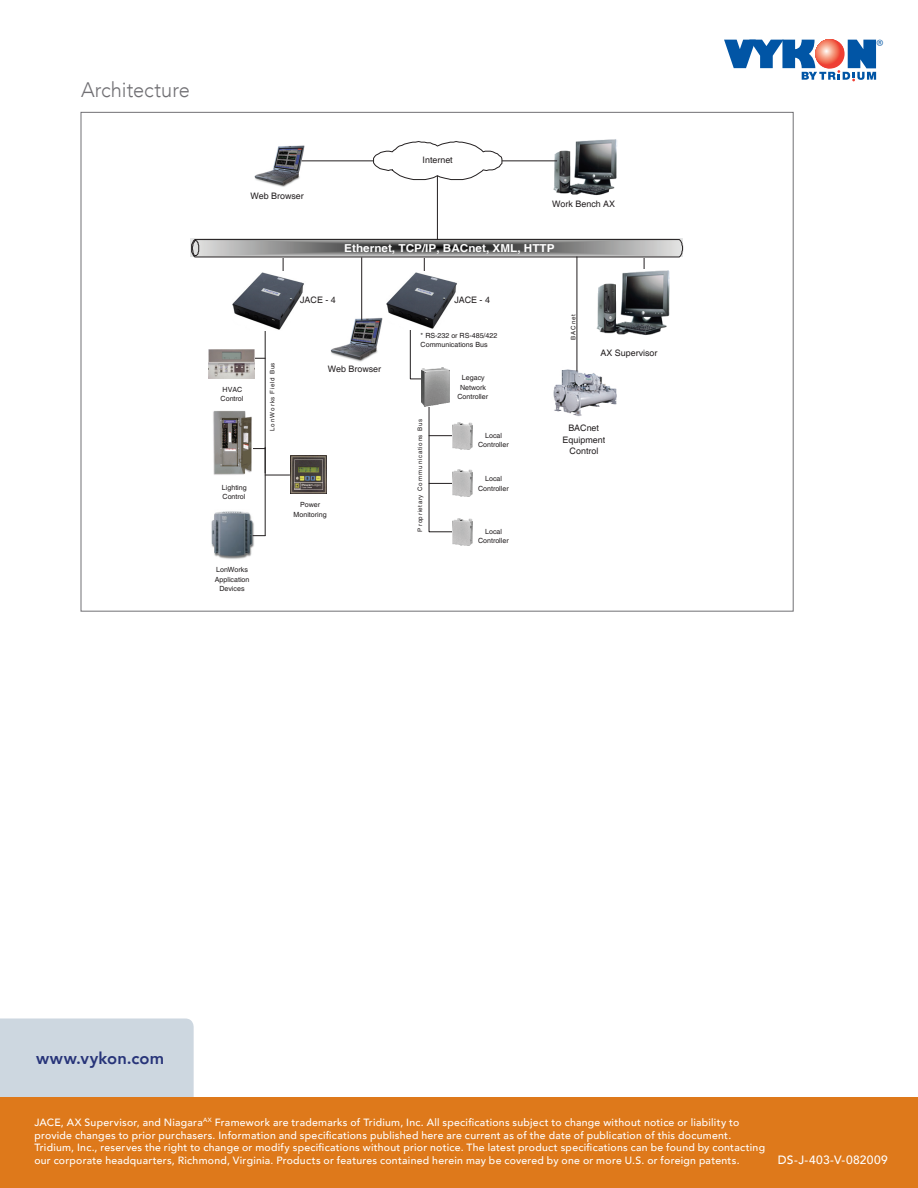
<style>
.page{position:relative;width:918px;height:1188px;background:#fff}
.page>*{position:absolute;margin:0;border:0;box-sizing:border-box;transform-origin:0 0}
.Subhead{font:300 21px "Avenir LT Com";color:#717074;scale:.95 1}
.t1{font:800 16.5px "Avenir LT Com";letter-spacing:.01em;color:#273479}
.t2{font:13.65px "Myriad";color:#0155a5}
.ID_Tag{font:500 12px "Avenir LT Com";letter-spacing:.025em;color:#fff}
.t3{font:700 10.95px "Helvetica";color:#fff;scale:1.07 1}
.Kicker_Text{font:500 10.5px/12.8px "Avenir LT Com";letter-spacing:.025em;color:#fff}
.t4{font:8.85px/11.6px "Helvetica";color:#231f20;text-align:center}
.t5{font:7.05px/9px "Helvetica";color:#231f20;text-align:center}
.t6{font:6.15px "Helvetica";letter-spacing:.105em;color:#231f20}
.t7{font:6.15px "Helvetica";letter-spacing:.13em;color:#231f20}
</style>
<div class="page">
<div style="left:0;top:1018px;width:194px;height:80px;background:#cdd7e0"></div>
<hr style="left:283px;top:257px;width:1px;height:30px;background:#231f20">
<hr style="left:424px;top:257px;width:1px;height:30px;background:#231f20">
<hr style="left:644px;top:256px;width:1px;height:30px;background:#231f20">
<img style="left:254px;top:145px;width:52px;height:42px">
<img style="left:290px;top:456px;width:36px;height:38px">
<img style="left:330px;top:310px;width:53px;height:52px">
<img style="left:596px;top:270px;width:74px;height:65px">
<svg style="left:409px;top:330px;width:12px;height:50px"></svg>
<svg style="left:428px;top:407px;width:25px;height:126px"></svg>
<hr style="left:265px;top:309px;width:1px;height:164px;background:#231f20">
<hr style="left:265px;top:447px;width:1px;height:89px;background:#231f20">
<hr style="left:232px;top:358px;width:33px;height:1px;background:#231f20">
<hr style="left:232px;top:448px;width:33px;height:1px;background:#231f20">
<svg style="left:190px;top:238px;width:494px;height:20px;background:#8b8a8a"></svg>
<img style="left:213px;top:411px;width:40px;height:64px">
<img style="left:211px;top:511px;width:44px;height:48px">
<img style="left:208px;top:350px;width:46px;height:29px">
<img style="left:552px;top:139px;width:65px;height:56px">
<svg style="left:253px;top:535px;width:12px;height:1px"></svg>
<img style="left:421px;top:368px;width:28px;height:39px">
<img style="left:453px;top:422px;width:19px;height:27px">
<img style="left:453px;top:470px;width:19px;height:27px">
<img style="left:453px;top:518px;width:19px;height:27px">
<svg style="left:265px;top:475px;width:25px;height:1px"></svg>
<hr style="left:302px;top:160px;width:72px;height:1px;background:#231f20">
<hr style="left:502px;top:160px;width:55px;height:1px;background:#231f20">
<hr style="left:437px;top:174px;width:1px;height:66px;background:#231f20">
<svg style="left:373px;top:141px;width:130px;height:40px"></svg>
<img style="left:553px;top:366px;width:64px;height:50px">
<hr style="left:576px;top:257px;width:1px;height:114px;background:#231f20">
<hr style="left:361px;top:257px;width:1px;height:63px;background:#231f20">
<img style="left:233px;top:272px;width:71px;height:59px">
<img style="left:386px;top:271px;width:71px;height:58px">
<div style="left:0;top:1098px;width:918px;height:90px;background:#de791b"></div>
<svg style="left:724px;top:39px;width:152px;height:42px"></svg>
<p class="Subhead" style="left:81px;top:77px;width:116px">Architecture</p>
<p class="t4" style="left:250px;top:190px;width:55px">Web Browser</p>
<p class="t4" style="left:423px;top:155px;width:32px">Internet</p>
<p class="t4" style="left:552px;top:199px;width:64px">Work Bench AX</p>
<p class="t3" style="left:344px;top:241px;width:198px">Ethernet, TCP/IP, BACnet, XML, HTTP</p>
<p class="t5" style="left:221px;top:385px;width:24px;text-align:left">HVAC<br>Control</p>
<p class="t5" style="left:222px;top:483px;width:26px;text-align:left">Lighting<br>Control</p>
<p class="t5" style="left:215px;top:566px;width:36px">LonWorks<br>Application<br>Devices</p>
<p class="t7" style="left:269px;top:431px;width:69px;rotate:-90deg">LonWorks Field Bus</p>
<p class="t4" style="left:300px;top:295px;width:37px">JACE - 4</p>
<p class="t4" style="left:454px;top:295px;width:37px">JACE - 4</p>
<p class="t4" style="left:328px;top:364px;width:55px">Web Browser</p>
<p class="t5" style="left:294px;top:500px;width:35px;line-height:9.6px">Power<br>Monitoring</p>
<p class="t5" style="left:421px;top:331px;width:78px;text-align:left">* RS-232 or RS-485/422<br>Communications Bus</p>
<p class="t6" style="left:416px;top:532px;width:114px;rotate:-90deg">P roprietary Communications Bus</p>
<p class="t5" style="left:457px;top:373px;width:32px">Legacy<br>Network<br>Controller</p>
<p class="t5" style="left:478px;top:431px;width:32px">Local<br>Controller</p>
<p class="t5" style="left:478px;top:474px;width:32px;line-height:9.6px">Local<br>Controller</p>
<p class="t5" style="left:478px;top:527px;width:32px">Local<br>Controller</p>
<p class="t7" style="left:570px;top:340px;width:28px;rotate:-90deg">BACnet</p>
<p class="t4" style="left:601px;top:347px;width:58px">AX Supervisor</p>
<p class="t4" style="left:563px;top:423px;width:44px">BACnet<br>Equipment<br>Control</p>
<p class="t2" style="left:877px;top:38px;width:8px">®</p>
<p class="t1" style="left:36px;top:1049px;width:130px">www.vykon.com</p>
<p class="Kicker_Text" style="left:34px;top:1116px;width:732px">JACE, AX Supervisor, and Niagara<sup>AX</sup> Framework are trademarks of Tridium, Inc. All specifications subject to change without notice or liability to provide changes to prior purchasers. Information and specifications published here are current as of the date of publication of this document.<br>Tridium, Inc., reserves the right to change or modify specifications without prior notice. The latest product specifications can be found by contacting our corporate headquarters, Richmond, Virginia. Products or features contained herein may be covered by one or more U.S. or foreign patents.</p>
<p class="ID_Tag" style="left:778px;top:1153px;width:111px">DS-J-403-V-082009</p>
</div>
